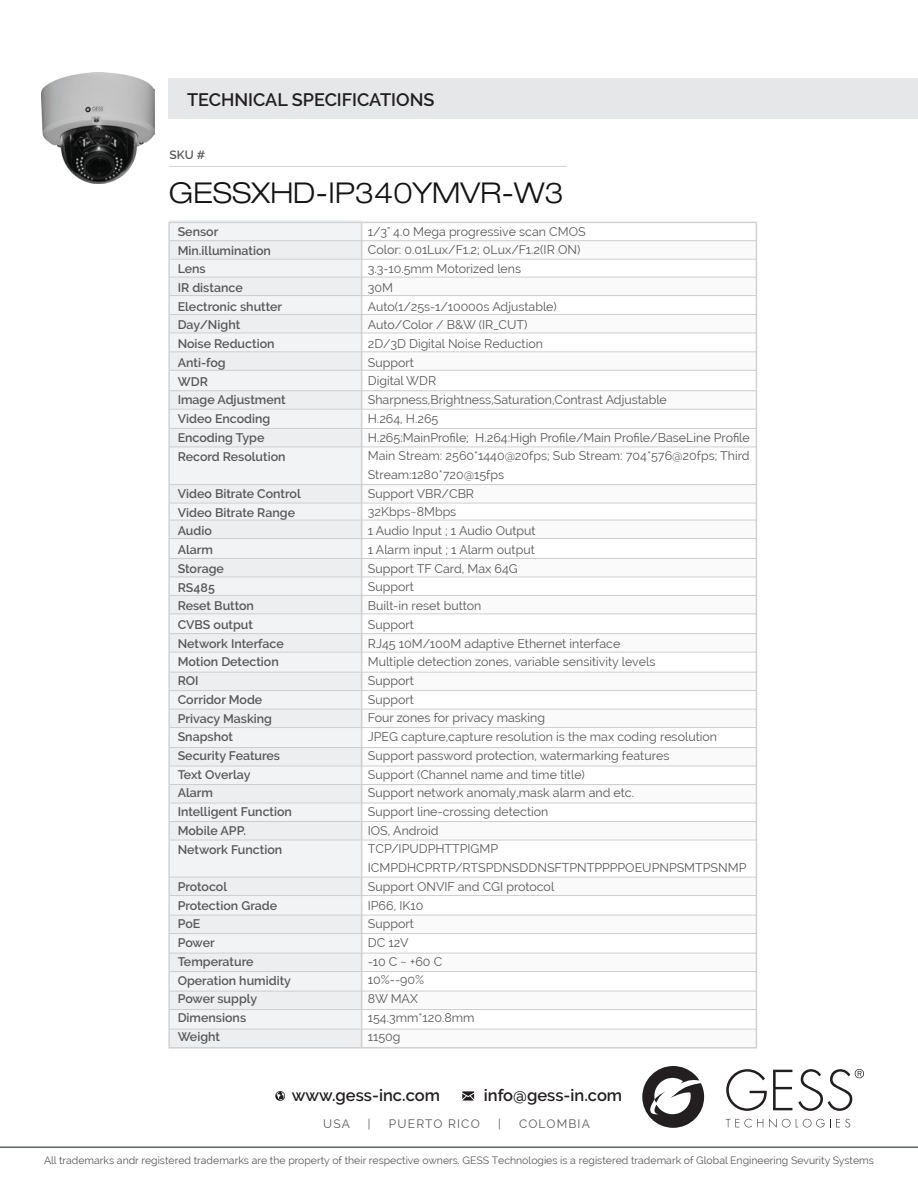
<style>
.page{position:relative;width:918px;height:1188px;background:#fff}
.page>*{position:absolute;margin:0;border:0;box-sizing:border-box;transform-origin:0 0}
.t1{font:300 expanded 28.8px "Helvetica Neue";color:#131416}
.t2{font:600 18px "Raleway";color:#231f20}
.t3{font:600 16.5px "Raleway";color:#231f20}
.t4{font:12.45px/18.8px "Raleway";color:#57585a}
.t5{font:600 12.45px/18.8px "Raleway";color:#57585a}
.t6{font:12px "Raleway";letter-spacing:.1em;color:#57585a}
.t7{font:600 12px "Raleway";color:#57585a}
.t8{font:10.5px "Raleway";color:#57585a}
</style>
<div class="page">
<div style="left:169px;top:221px;width:193px;height:827px;background:#f2f3f4"></div>
<hr style="left:361px;top:222px;width:1px;height:826px;background:#d1d2d4">
<div style="left:169px;top:277px;width:587px;height:19px;background:linear-gradient(to right,#edeeef,#fefefe)"></div>
<hr style="left:169px;top:240px;width:587px;height:1px;background:#d1d2d4">
<hr style="left:169px;top:259px;width:587px;height:1px;background:#d1d2d4">
<div style="left:169px;top:241px;width:587px;height:18px;background:linear-gradient(to right,#edeeef,#fefefe)"></div>
<hr style="left:169px;top:333px;width:587px;height:1px;background:#d1d2d4">
<div style="left:169px;top:314px;width:587px;height:19px;background:linear-gradient(to right,#edeeef,#fefefe)"></div>
<hr style="left:169px;top:351px;width:587px;height:1px;background:#d1d2d4">
<hr style="left:169px;top:370px;width:587px;height:1px;background:#d1d2d4">
<div style="left:169px;top:352px;width:587px;height:18px;background:linear-gradient(to right,#edeeef,#fefefe)"></div>
<hr style="left:168px;top:390px;width:588px;height:1px;background:#d1d2d4">
<hr style="left:168px;top:409px;width:588px;height:1px;background:#d1d2d4">
<div style="left:168px;top:391px;width:588px;height:18px;background:linear-gradient(to right,#edeeef,#fefefe)"></div>
<hr style="left:169px;top:447px;width:587px;height:1px;background:#d1d2d4">
<div style="left:169px;top:428px;width:587px;height:19px;background:linear-gradient(to right,#edeeef,#fefefe)"></div>
<hr style="left:169px;top:484px;width:587px;height:1px;background:#d1d2d4">
<hr style="left:169px;top:503px;width:587px;height:1px;background:#d1d2d4">
<div style="left:169px;top:485px;width:587px;height:18px;background:linear-gradient(to right,#edeeef,#fefefe)"></div>
<div style="left:169px;top:520px;width:587px;height:19px;background:linear-gradient(to right,#edeeef,#fefefe)"></div>
<hr style="left:169px;top:577px;width:587px;height:1px;background:#d1d2d4">
<div style="left:169px;top:558px;width:587px;height:19px;background:linear-gradient(to right,#edeeef,#fefefe)"></div>
<hr style="left:169px;top:614px;width:587px;height:1px;background:#d1d2d4">
<div style="left:169px;top:595px;width:587px;height:19px;background:linear-gradient(to right,#edeeef,#fefefe)"></div>
<hr style="left:169px;top:633px;width:587px;height:1px;background:#d1d2d4">
<hr style="left:169px;top:652px;width:587px;height:1px;background:#d1d2d4">
<div style="left:169px;top:634px;width:587px;height:18px;background:linear-gradient(to right,#edeeef,#fefefe)"></div>
<div style="left:169px;top:672px;width:587px;height:19px;background:linear-gradient(to right,#edeeef,#fefefe)"></div>
<div style="left:169px;top:709px;width:587px;height:19px;background:linear-gradient(to right,#edeeef,#fefefe)"></div>
<hr style="left:169px;top:747px;width:587px;height:1px;background:#d1d2d4">
<hr style="left:169px;top:766px;width:587px;height:1px;background:#d1d2d4">
<div style="left:169px;top:748px;width:587px;height:18px;background:linear-gradient(to right,#edeeef,#fefefe)"></div>
<hr style="left:169px;top:784px;width:587px;height:1px;background:#d1d2d4">
<hr style="left:169px;top:803px;width:587px;height:1px;background:#d1d2d4">
<div style="left:169px;top:785px;width:587px;height:18px;background:linear-gradient(to right,#edeeef,#fefefe)"></div>
<hr style="left:169px;top:821px;width:587px;height:1px;background:#d1d2d4">
<hr style="left:169px;top:840px;width:587px;height:1px;background:#d1d2d4">
<div style="left:169px;top:822px;width:587px;height:18px;background:linear-gradient(to right,#edeeef,#fefefe)"></div>
<div style="left:169px;top:877px;width:587px;height:19px;background:linear-gradient(to right,#edeeef,#fefefe)"></div>
<div style="left:169px;top:915px;width:587px;height:19px;background:linear-gradient(to right,#edeeef,#fefefe)"></div>
<div style="left:169px;top:953px;width:587px;height:19px;background:linear-gradient(to right,#edeeef,#fefefe)"></div>
<div style="left:169px;top:991px;width:587px;height:19px;background:linear-gradient(to right,#edeeef,#fefefe)"></div>
<div style="left:169px;top:1029px;width:587px;height:19px;background:linear-gradient(to right,#edeeef,#fefefe)"></div>
<div style="left:169px;top:78px;width:749px;height:41px;background:#e6e7e9"></div>
<hr style="left:169px;top:166px;width:398px;height:1px;background:#d1d2d4">
<hr style="left:0;top:1147px;width:918px;height:1px;background:#071822">
<svg style="left:462px;top:1091px;width:12px;height:10px"></svg>
<svg style="left:275px;top:1091px;width:10px;height:10px"></svg>
<svg style="left:726px;top:1069px;width:41px;height:42px"></svg>
<svg style="left:773px;top:1070px;width:19px;height:40px"></svg>
<svg style="left:726px;top:1119px;width:37px;height:8px"></svg>
<svg style="left:769px;top:1119px;width:81px;height:9px"></svg>
<svg style="left:642px;top:1066px;width:62px;height:62px"></svg>
<svg style="left:798px;top:1069px;width:66px;height:42px"></svg>
<img style="left:42px;top:73px;width:113px;height:110px">
<h2 class="t2" style="left:187px;top:90px;width:249px">TECHNICAL SPECIFICATIONS</h2>
<p class="t7" style="left:170px;top:148px;width:37px">SKU #</p>
<h1 class="t1" style="left:169px;top:175px;width:396px">GESSXHD-IP340YMVR-W3</h1>
<p class="t5" style="left:178px;top:222px;width:110px">Sensor<br>Min.illumination<br>Lens<br>IR distance<br>Electronic shutter<br>Day/Night<br>Noise Reduction<br>Anti-fog<br>WDR<br>Image Adjustment<br>Video Encoding<br>Encoding Type<br>Record Resolution</p>
<p class="t5" style="left:178px;top:484px;width:125px">Video Bitrate Control<br>Video Bitrate Range<br>Audio<br>Alarm<br>Storage<br>RS485<br>Reset Button<br>CVBS output<br>Network Interface<br>Motion Detection<br>ROI<br>Corridor Mode<br>Privacy Masking<br>Snapshot<br>Security Features<br>Text Overlay<br>Alarm<br>Intelligent Function<br>Mobile APP.<br>Network Function</p>
<p class="t5" style="left:178px;top:877px;width:115px">Protocol<br>Protection Grade<br>PoE<br>Power<br>Temperature<br>Operation humidity<br>Power supply<br>Dimensions<br>Weight</p>
<p class="t4" style="left:368px;top:222px;width:384px">1/3" 4.0 Mega progressive scan CMOS<br>Color: 0.01Lux/F1.2; 0Lux/F1.2(IR ON)<br>3.3-10.5mm Motorized lens<br>30M<br>Auto(1/25s-1/10000s Adjustable)<br>Auto/Color / B&amp;W (IR_CUT)<br>2D/3D Digital Noise Reduction<br>Support<br>Digital WDR<br>Sharpness,Brightness,Saturation,Contrast Adjustable<br>H.264, H.265<br>H.265:MainProfile; H.264:High Profile/Main Profile/BaseLine Profile<br>Main Stream: 2560*1440@20fps; Sub Stream: 704*576@20fps; Third<br>Stream:1280*720@15fps<br>Support VBR/CBR<br>32Kbps~8Mbps<br>1 Audio Input ; 1 Audio Output<br>1 Alarm input ; 1 Alarm output<br>Support TF Card, Max 64G<br>Support<br>Built-in reset button<br>Support<br>RJ45 10M/100M adaptive Ethernet interface<br>Multiple detection zones, variable sensitivity levels<br>Support<br>Support<br>Four zones for privacy masking<br>JPEG capture,capture resolution is the max coding resolution<br>Support password protection, watermarking features<br>Support (Channel name and time title)<br>Support network anomaly,mask alarm and etc.<br>Support line-crossing detection<br>IOS, Android<br>TCP/IPUDPHTTPIGMP<br>ICMPDHCPRTP/RTSPDNSDDNSFTPNTPPPPOEUPNPSMTPSNMP<br>Support ONVIF and CGI protocol<br>IP66, IK10<br>Support<br>DC 12V<br>-10 C ~ +60 C<br>10%--90%<br>8W MAX<br>154.3mm*120.8mm<br>1150g</p>
<h3 class="t3" style="left:292px;top:1086px;width:150px">www.gess-inc.com</h3>
<h3 class="t3" style="left:484px;top:1086px;width:140px">info@gess-in.com</h3>
<p class="t6" style="left:323px;top:1117px;width:28px">USA</p>
<p class="t6" style="left:368px;top:1117px;width:4px">|</p>
<p class="t6" style="left:389px;top:1117px;width:92px">PUERTO RICO</p>
<p class="t6" style="left:498px;top:1117px;width:4px">|</p>
<p class="t6" style="left:519px;top:1117px;width:72px">COLOMBIA</p>
<p class="t8" style="left:44px;top:1154px;width:831px">All trademarks andr registered trademarks are the property of their respective owners. GESS Technologies is a registered trademark of Global Engineering Sevurity Systems</p>
</div>
